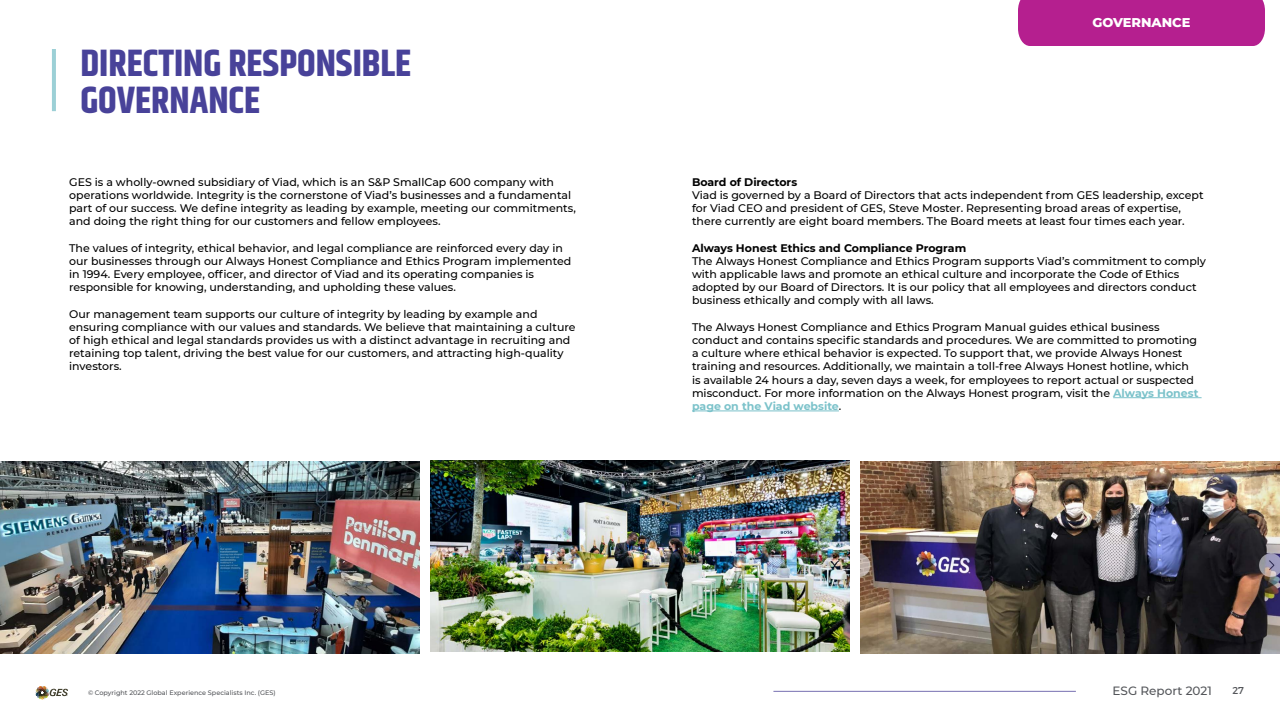
<style>
.page{position:relative;width:1280px;height:720px;background:#fff}
.page>*{position:absolute;margin:0;border:0;box-sizing:border-box;transform-origin:0 0}
.t1{font:700 38px/37px "Khand";color:#484299}
.t2{font:800 13px "Montserrat";color:#fff}
.t3{font:500 12px "Montserrat";color:#54565a}
.t4{font:500 11px/13.2px "Montserrat";color:#000}
.t5{font:700 11px "Montserrat";color:#000}
.t6{font:10px "Montserrat";color:#54565a}
.t7{font:500 6.5px "Montserrat";color:#54565a}
.s1{font-weight:700;color:#7bc2ca}
</style>
<div class="page">
<hr style="left:773px;top:691px;width:303px;height:1px;background:#7670b1">
<svg style="left:36px;top:686px;width:32px;height:13px"></svg>
<hr style="left:52px;top:49px;width:4px;height:62px;background:#9cd0d6">
<div style="left:1018px;top:0;width:247px;height:46px;background:#b51f8f"></div>
<hr style="left:1113px;top:397px;width:89px;height:1px;background:#7bc2ca">
<hr style="left:692px;top:411px;width:147px;height:1px;background:#7bc2ca">
<img style="left:0;top:462px;width:420px;height:192px">
<img style="left:430px;top:460px;width:420px;height:192px">
<img style="left:860px;top:462px;width:420px;height:192px">
<h1 class="t1" style="left:81px;top:47px;width:332px">DIRECTING RESPONSIBLE<br>GOVERNANCE</h1>
<p class="t4" style="left:69px;top:175px;width:508px">GES is a wholly-owned subsidiary of Viad, which is an S&amp;P SmallCap 600 company with operations worldwide. Integrity is the cornerstone of Viad’s businesses and a fundamental part of our success. We define integrity as leading by example, meeting our commitments, and doing the right thing for our customers and fellow employees.</p>
<p class="t4" style="left:69px;top:241px;width:504px">The values of integrity, ethical behavior, and legal compliance are reinforced every day in our businesses through our Always Honest Compliance and Ethics Program implemented in 1994. Every employee, officer, and director of Viad and its operating companies is responsible for knowing, understanding, and upholding these values.</p>
<p class="t4" style="left:69px;top:307px;width:508px">Our management team supports our culture of integrity by leading by example and ensuring compliance with our values and standards. We believe that maintaining a culture of high ethical and legal standards provides us with a distinct advantage in recruiting and retaining top talent, driving the best value for our customers, and attracting high-quality investors.</p>
<p class="t2" style="left:1092px;top:13px;width:100px">GOVERNANCE</p>
<p class="t5" style="left:692px;top:174px;width:107px">Board of Directors</p>
<p class="t4" style="left:692px;top:188px;width:513px">Viad is governed by a Board of Directors that acts independent from GES leadership, except for Viad CEO and president of GES, Steve Moster. Representing broad areas of expertise, there currently are eight board members. The Board meets at least four times each year.</p>
<p class="t5" style="left:692px;top:240px;width:276px">Always Honest Ethics and Compliance Program</p>
<p class="t4" style="left:692px;top:254px;width:516px">The Always Honest Compliance and Ethics Program supports Viad’s commitment to comply with applicable laws and promote an ethical culture and incorporate the Code of Ethics adopted by our Board of Directors. It is our policy that all employees and directors conduct business ethically and comply with all laws.</p>
<p class="t4" style="left:692px;top:320px;width:508px">The Always Honest Compliance and Ethics Program Manual guides ethical business conduct and contains specific standards and procedures. We are committed to promoting a culture where ethical behavior is expected. To support that, we provide Always Honest training and resources. Additionally, we maintain a toll-free Always Honest hotline, which is available 24 hours a day, seven days a week, for employees to report actual or suspected misconduct. For more information on the Always Honest program, visit the <span class="s1">Always Honest page on the Viad website</span>.</p>
<p class="t7" style="left:88px;top:688px;width:189px">© Copyright 2022 Global Experience Specialists Inc. (GES)</p>
<p class="t3" style="left:1113px;top:682px;width:101px">ESG Report 2021</p>
<p class="t6" style="left:1232px;top:684px;width:13px">27</p>
</div>
